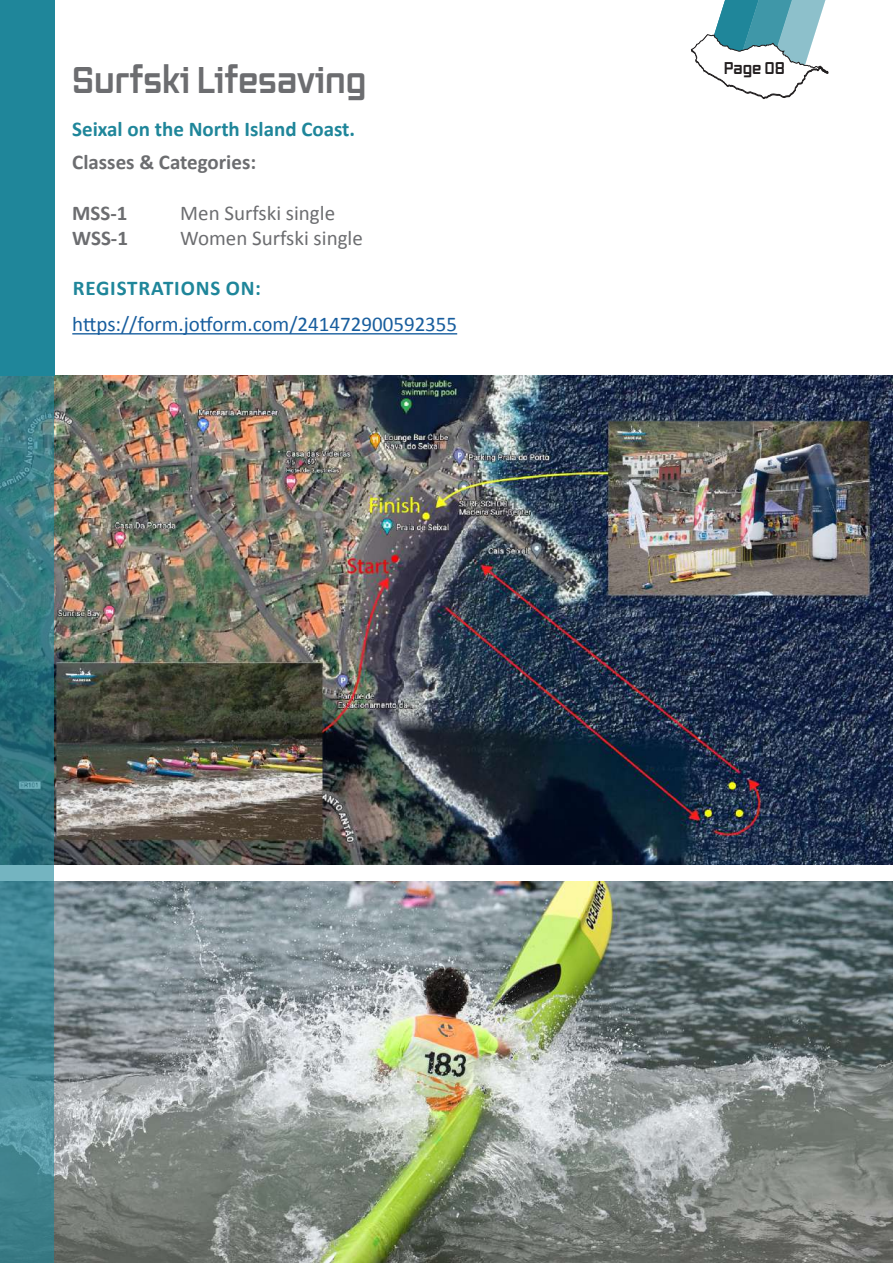
<style>
.page{position:relative;width:893px;height:1263px;background:#fff}
.page>*{position:absolute;margin:0;border:0;box-sizing:border-box;transform-origin:0 0}
.t1{font:700 36px "Vox";color:#6c6d70}
.t2{font:21px "Calibri";color:#175d9e}
.t3{font:21px "Calibri";color:#6c6d70}
.t4{font:700 21px "Calibri";color:#6c6d70}
.t5{font:700 21px "Calibri";color:#1f869a}
.t6{font:700 21px "Calibri";letter-spacing:.04em;color:#1f869a}
.t7{font:700 16.5px "Vox";color:#231f20}
</style>
<div class="page">
<img style="left:54px;top:376px;width:839px;height:489px">
<img style="left:54px;top:881px;width:839px;height:382px">
<div style="left:0;top:0;width:54px;height:376px;background:#1f869a"></div>
<svg style="left:0;top:376px;width:54px;height:887px;background:#3d7f8a"></svg>
<svg style="left:691px;top:0;width:138px;height:99px"></svg>
<hr style="left:72px;top:333px;width:385px;height:1px;background:#175d9e">
<h1 class="t1" style="left:72px;top:55px;width:295px">Surfski Lifesaving</h1>
<p class="t5" style="left:72px;top:116px;width:284px">Seixal on the North Island Coast.</p>
<p class="t4" style="left:72px;top:149px;width:185px">Classes &amp; Categories:</p>
<p class="t4" style="left:72px;top:199px;width:57px">MSS-1</p>
<p class="t3" style="left:180px;top:199px;width:156px">Men Surfski single</p>
<p class="t4" style="left:72px;top:225px;width:57px">WSS-1</p>
<p class="t3" style="left:180px;top:225px;width:184px">Women Surfski single</p>
<p class="t6" style="left:73px;top:275px;width:190px">REGISTRATIONS ON:</p>
<p class="t2" style="left:72px;top:311px;width:386px">https://form.jotform.com/241472900592355</p>
<p class="t7" style="left:724px;top:57px;width:63px">Page 08</p>
<p class="t7" style="left:729px;top:58px;width:53px">Page 8</p>
</div>
